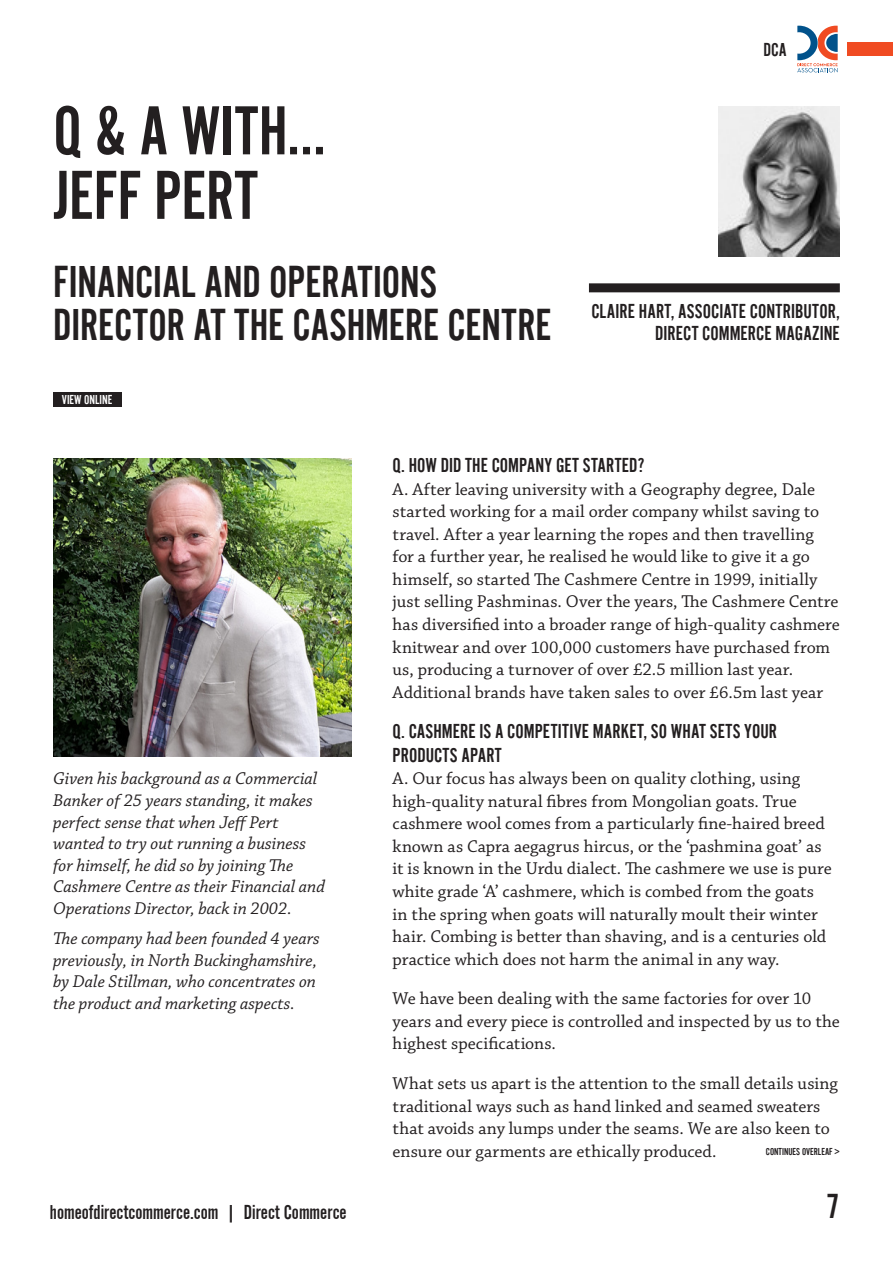
<style>
.page{position:relative;width:893px;height:1263px;background:#fff}
.page>*{position:absolute;margin:0;border:0;box-sizing:border-box;transform-origin:0 0}
.Article_HEADER{font:72px/64.5px "Alternate Got No 2 D";color:#231f20}
.Article_HEADER-2{font:46.5px/43.5px "Alternate Got No 2 D";color:#231f20}
.t1{font:36px "Alternate Got No 2 D";color:#231f20}
.BODY_SUBHEAD{font:21px/23.4px "Alternate Got No 2 D";color:#231f20}
.Article_AUTHOR{font:21px/22.5px "Alternate Got No 2 D";letter-spacing:.005em;color:#231f20;text-align:right}
.t2{font:19.5px "Alternate Got No 2 D";color:#231f20}
.BODY_NO_SPACE{font:18px/22.5px "Chaparral Pro";color:#231f20}
.Article_Intro_Italic{font:italic 18px/21.6px "Chaparral Pro";color:#231f20}
.BODY{font:18px/22.5px "Chaparral Pro";color:#231f20}
.t3{font:13.5px "Alternate Got No 2 D";color:#fff}
.CAPTION_WHITE{font:10.5px "Alternate Got No 2 D";color:#231f20}
</style>
<div class="page">
<div style="left:53px;top:392px;width:68px;height:15px;background:#231f20"></div>
<div style="left:589px;top:283px;width:251px;height:9px;background:#231f20"></div>
<img style="left:53px;top:458px;width:298px;height:298px">
<img style="left:719px;top:106px;width:121px;height:150px">
<div style="left:848px;top:43px;width:45px;height:13px;background:#f04b22"></div>
<svg style="left:797px;top:26px;width:41px;height:46px"></svg>
<p class="Article_HEADER" style="left:53px;top:98px;width:274px">Q &amp; A WITH…<br>JEFF PERT</p>
<p class="Article_HEADER-2" style="left:53px;top:260px;width:500px">FINANCIAL AND OPERATIONS<br>DIRECTOR AT THE CASHMERE CENTRE</p>
<p class="t3" style="left:62px;top:393px;width:52px">VIEW ONLINE</p>
<p class="t2" style="left:763px;top:39px;width:25px">DCA</p>
<p class="Article_AUTHOR" style="left:591px;top:300px;width:250px">CLAIRE HART, ASSOCIATE CONTRIBUTOR,<br>DIRECT COMMERCE MAGAZINE</p>
<p class="Article_Intro_Italic" style="left:53px;top:769px;width:273px">Given his background as a Commercial Banker of 25 years standing, it makes perfect sense that when Jeff Pert wanted to try out running a business for himself, he did so by joining The Cashmere Centre as their Financial and Operations Director, back in 2002.</p>
<p class="Article_Intro_Italic" style="left:53px;top:928px;width:268px">The company had been founded 4 years previously, in North Buckinghamshire, by Dale Stillman, who concentrates on the product and marketing aspects.</p>
<p class="BODY_SUBHEAD" style="left:393px;top:453px;width:254px">Q. HOW DID THE COMPANY GET STARTED?</p>
<p class="BODY_NO_SPACE" style="left:393px;top:478px;width:449px">A. After leaving university with a Geography degree, Dale started working for a mail order company whilst saving to travel. After a year learning the ropes and then travelling<br>for a further year, he realised he would like to give it a go himself, so started The Cashmere Centre in 1999, initially just selling Pashminas. Over the years, The Cashmere Centre has diversified into a broader range of high-quality cashmere knitwear and over 100,000 customers have purchased from us, producing a turnover of over £2.5 million last year.<br>Additional brands have taken sales to over £6.5m last year</p>
<p class="BODY_SUBHEAD" style="left:393px;top:719px;width:386px">Q. CASHMERE IS A COMPETITIVE MARKET, SO WHAT SETS YOUR<br>PRODUCTS APART</p>
<p class="BODY_NO_SPACE" style="left:393px;top:768px;width:441px">A. Our focus has always been on quality clothing, using high-quality natural fibres from Mongolian goats. True cashmere wool comes from a particularly fine-haired breed known as Capra aegagrus hircus, or the ‘pashmina goat’ as it is known in the Urdu dialect. The cashmere we use is pure white grade ‘A’ cashmere, which is combed from the goats in the spring when goats will naturally moult their winter hair. Combing is better than shaving, and is a centuries old practice which does not harm the animal in any way.</p>
<p class="BODY" style="left:393px;top:988px;width:449px">We have been dealing with the same factories for over 10 years and every piece is controlled and inspected by us to the highest specifications.</p>
<p class="BODY" style="left:393px;top:1073px;width:447px">What sets us apart is the attention to the small details using traditional ways such as hand linked and seamed sweaters that avoids any lumps under the seams. We are also keen to ensure our garments are ethically produced.</p>
<p class="CAPTION_WHITE" style="left:766px;top:1146px;width:75px">CONTINUES OVERLEAF &gt;</p>
<p class="BODY_SUBHEAD" style="left:50px;top:1200px;width:298px">homeofdirectcommerce.com | Direct Commerce</p>
<h3 class="t1" style="left:826px;top:1187px;width:15px">7</h3>
</div>
